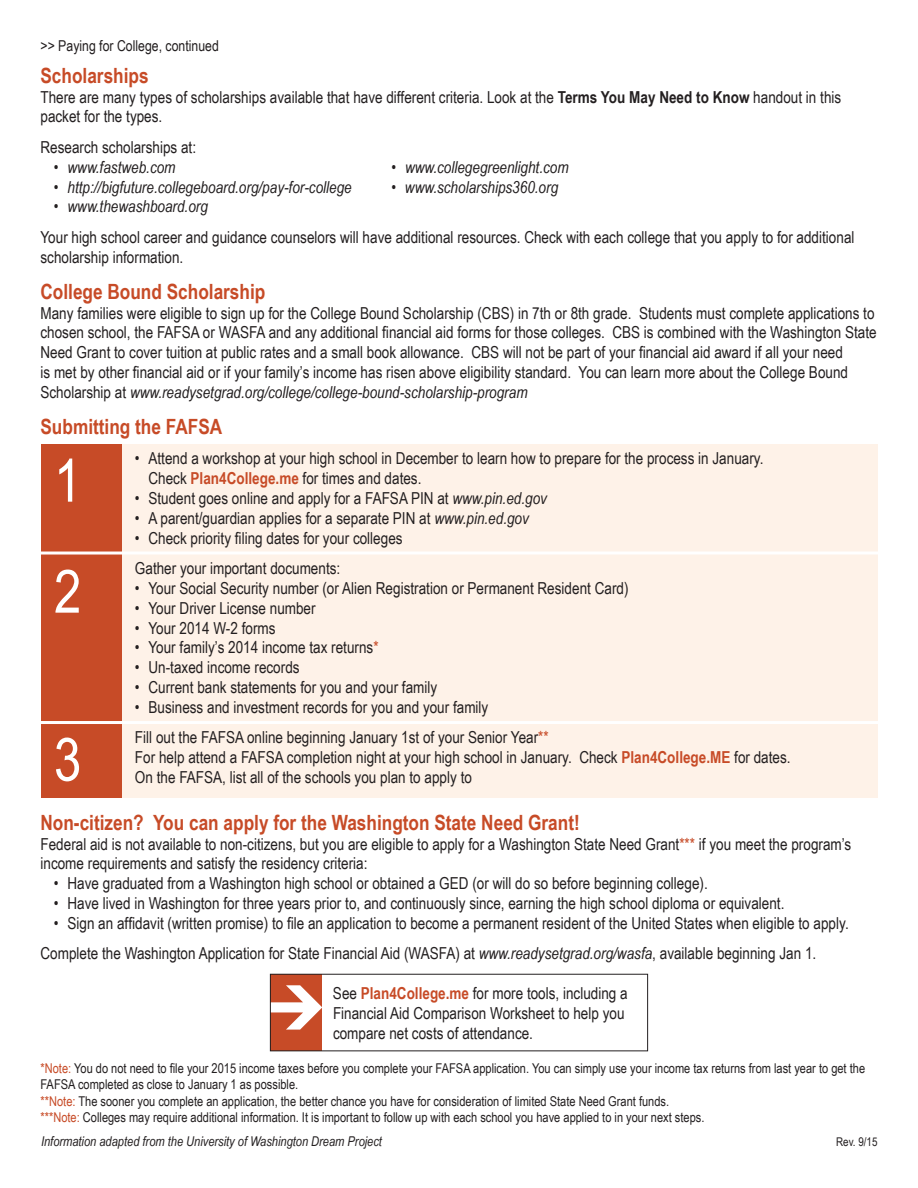
<style>
.page{position:relative;width:918px;height:1188px;background:#fff}
.page>*{position:absolute;margin:0;border:0;box-sizing:border-box;transform-origin:0 0}
.t1{font:60px "Arial Narrow";color:#fff}
.t2{font:700 21px "Arial Narrow";color:#c74b27}
.t3{font:16.5px/19.8px "Arial Narrow";color:#231f20}
.t4{font:italic 16.5px "Arial Narrow";color:#231f20}
.t5{font:15px "Arial Narrow";color:#231f20}
.t6{font:13.5px/16.2px "Arial Narrow";color:#231f20}
.t7{font:italic 13.5px "Arial Narrow";color:#231f20}
.t8{font:12px "Arial Narrow";color:#231f20}
.s1{font-weight:700}
.s2{font-style:italic}
.s3{font-weight:700;color:#c74b27}
.s4{color:#c74b27}
</style>
<div class="page">
<div style="left:41px;top:444px;width:837px;height:354px;background:#fef2e8"></div>
<div style="left:41px;top:444px;width:81px;height:354px;background:#c74b27"></div>
<hr style="left:26px;top:552px;width:870px;height:3px;background:#fff">
<hr style="left:26px;top:721px;width:870px;height:3px;background:#fff">
<div style="left:270px;top:974px;width:52px;height:77px;background:#c74b27"></div>
<svg style="left:272px;top:985px;width:50px;height:45px"></svg>
<div style="left:270px;top:974px;width:378px;height:77px;border:1px solid #231f20"></div>
<p class="t5" style="left:40px;top:37px;width:180px">&gt;&gt; Paying for College, continued</p>
<p class="t2" style="left:40px;top:63px;width:110px">Scholarships</p>
<p class="t3" style="left:40px;top:87px;width:802px">There are many types of scholarships available that have different criteria. Look at the <span class="s1">Terms You May Need to Know</span> handout in this packet for the types.</p>
<p class="t3" style="left:40px;top:137px;width:157px">Research scholarships at:</p>
<p class="t4" style="left:54px;top:157px;width:123px">• www.fastweb.com</p>
<p class="t4" style="left:392px;top:157px;width:179px">• www.collegegreenlight.com</p>
<p class="t4" style="left:54px;top:177px;width:299px">• http://bigfuture.collegeboard.org/pay-for-college</p>
<p class="t4" style="left:391px;top:177px;width:168px">• www.scholarships360.org</p>
<p class="t4" style="left:54px;top:197px;width:155px">• www.thewashboard.org</p>
<p class="t3" style="left:40px;top:227px;width:816px">Your high school career and guidance counselors will have additional resources. Check with each college that you apply to for additional scholarship information.</p>
<p class="t2" style="left:40px;top:279px;width:226px">College Bound Scholarship</p>
<p class="t3" style="left:40px;top:303px;width:838px">Many families were eligible to sign up for the College Bound Scholarship (CBS) in 7th or 8th grade. Students must complete applications to chosen school, the FAFSA or WASFA and any additional financial aid forms for those colleges. CBS is combined with the Washington State Need Grant to cover tuition at public rates and a small book allowance. CBS will not be part of your financial aid award if all your need<br>is met by other financial aid or if your family’s income has risen above eligibility standard. You can learn more about the College Bound Scholarship at <span class="s2">www.readysetgrad.org/college/college-bound-scholarship-program</span></p>
<p class="t2" style="left:40px;top:414px;width:183px">Submitting the FAFSA</p>
<p class="t3" style="left:148px;top:449px;width:617px;text-indent:-13px">• Attend a workshop at your high school in December to learn how to prepare for the process in January.<br>Check <span class="s3">Plan4College.me</span> for times and dates.</p>
<p class="t3" style="left:135px;top:488px;width:414px">• Student goes online and apply for a FAFSA PIN at <span class="s2">www.pin.ed.gov</span></p>
<p class="t3" style="left:135px;top:508px;width:395px">• A parent/guardian applies for a separate PIN at <span class="s2">www.pin.ed.gov</span></p>
<p class="t3" style="left:135px;top:522px;width:269px;line-height:30.6px">• Check priority filing dates for your colleges<br>Gather your important documents:</p>
<p class="t3" style="left:135px;top:578px;width:495px">• Your Social Security number (or Alien Registration or Permanent Resident Card)</p>
<p class="t3" style="left:135px;top:598px;width:182px">• Your Driver License number</p>
<p class="t3" style="left:135px;top:618px;width:142px">• Your 2014 W-2 forms</p>
<p class="t3" style="left:135px;top:638px;width:245px">• Your family’s 2014 income tax returns<span class="s4">*</span></p>
<p class="t3" style="left:135px;top:657px;width:166px">• Un-taxed income records</p>
<p class="t3" style="left:135px;top:677px;width:304px">• Current bank statements for you and your family</p>
<p class="t3" style="left:135px;top:692px;width:415px;line-height:30.6px">• Business and investment records for you and your family<br>Fill out the FAFSA online beginning January 1st of your Senior Year<span class="s4">**</span></p>
<p class="t3" style="left:135px;top:747px;width:657px">For help attend a FAFSA completion night at your high school in January. Check <span class="s3">Plan4College.ME</span> for dates.<br>On the FAFSA, list all of the schools you plan to apply to</p>
<p class="t2" style="left:40px;top:810px;width:541px">Non-citizen? You can apply for the Washington State Need Grant!</p>
<p class="t3" style="left:40px;top:834px;width:812px">Federal aid is not available to non-citizens, but you are eligible to apply for a Washington State Need Grant<span class="s4">***</span> if you meet the program’s income requirements and satisfy the residency criteria:</p>
<p class="t3" style="left:54px;top:873px;width:655px">• Have graduated from a Washington high school or obtained a GED (or will do so before beginning college).</p>
<p class="t3" style="left:54px;top:893px;width:732px">• Have lived in Washington for three years prior to, and continuously since, earning the high school diploma or equivalent.</p>
<p class="t3" style="left:40px;top:908px;width:810px;line-height:30.6px;text-indent:13px">• Sign an affidavit (written promise) to file an application to become a permanent resident of the United States when eligible to apply.<br>Complete the Washington Application for State Financial Aid (WASFA) at <span class="s2">www.readysetgrad.org/wasfa</span>, available beginning Jan 1.</p>
<p class="t3" style="left:333px;top:983px;width:296px">See <span class="s3">Plan4College.me</span> for more tools, including a<br>Financial Aid Comparison Worksheet to help you compare net costs of attendance.</p>
<p class="t6" style="left:40px;top:1060px;width:826px"><span class="s4">*Note:</span> You do not need to file your 2015 income taxes before you complete your FAFSA application. You can simply use your income tax returns from last year to get the FAFSA completed as close to January 1 as possible.<br><span class="s4">**Note:</span> The sooner you complete an application, the better chance you have for consideration of limited State Need Grant funds.<br><span class="s4">***Note:</span> Colleges may require additional information. It is important to follow up with each school you have applied to in your next steps.</p>
<h1 class="t1" style="left:54px;top:446px;width:29px">1</h1>
<h1 class="t1" style="left:54px;top:557px;width:29px">2</h1>
<h1 class="t1" style="left:54px;top:725px;width:29px">3</h1>
<p class="t7" style="left:41px;top:1133px;width:343px">Information adapted from the University of Washington Dream Project</p>
<p class="t8" style="left:836px;top:1135px;width:43px">Rev. 9/15</p>
</div>
